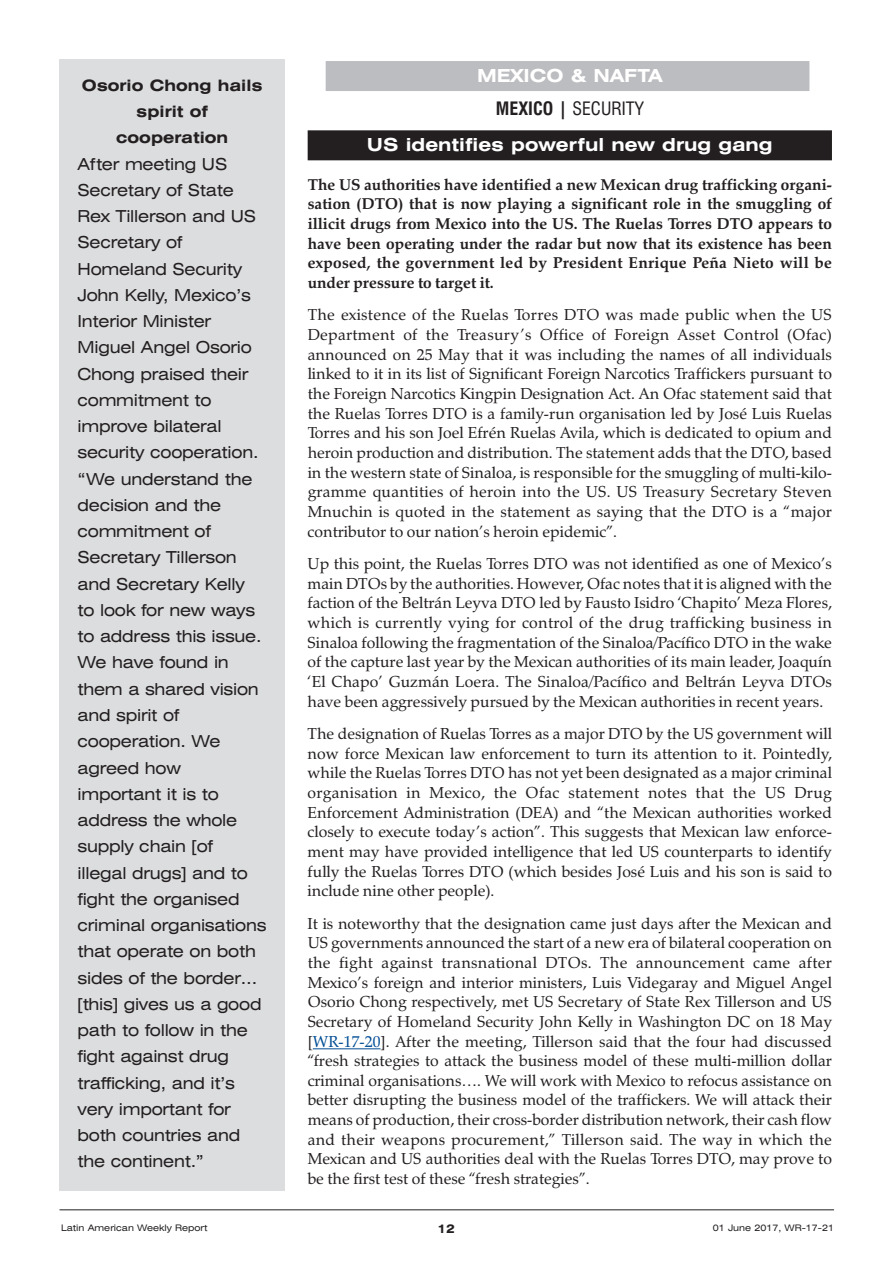
<style>
.page{position:relative;width:893px;height:1263px;background:#fff}
.page>*{position:absolute;margin:0;border:0;box-sizing:border-box;transform-origin:0 0}
.t1{font:700 expanded 18px/33.2px "Swiss 721 BT";color:#fff;text-align:center}
.t2{font:expanded 16.5px/26.2px "Swiss 721 BT";letter-spacing:-.015em;color:#231f20}
.t3{font:15.75px/19.6px "Zapf Calligraphic 801 BT";color:#231f20;text-align:justify}
.t4{font:700 15.75px/19.6px "Zapf Calligraphic 801 BT";letter-spacing:.015em;color:#231f20;text-align:justify}
.t5{font:700 expanded 15.75px/26.2px "Swiss 721 BT";color:#231f20;text-align:center}
.t6{font:700 expanded 12px "Swiss 721 BT";color:#231f20}
.t7{font:expanded 9px "Swiss 721 BT";color:#231f20}
.s1{font-stretch:condensed;color:#231f20}
.s2{font-weight:400;font-stretch:condensed;color:#231f20}
.s3{color:#014d95}
</style>
<div class="page">
<div style="left:326px;top:61px;width:483px;height:30px;background:#bcbdc0"></div>
<div style="left:308px;top:130px;width:524px;height:30px;background:#231f20"></div>
<hr style="left:313px;top:1048px;width:67px;height:1px;background:#014d95">
<div style="left:60px;top:60px;width:225px;height:1131px;background:#dcdddf"></div>
<hr style="left:60px;top:1209px;width:774px;height:1px;background:#231f20">
<p class="t5" style="left:82px;top:72px;width:183px">Osorio Chong hails spirit of cooperation</p>
<p class="t2" style="left:78px;top:151px;width:190px">After meeting US<br>Secretary of State<br>Rex Tillerson and US<br>Secretary of<br>Homeland Security<br>John Kelly, Mexico’s<br>Interior Minister<br>Miguel Angel Osorio<br>Chong praised their commitment to improve bilateral security cooperation. “We understand the decision and the commitment of<br>Secretary Tillerson and Secretary Kelly<br>to look for new ways to address this issue.<br>We have found in them a shared vision and spirit of cooperation. We agreed how important it is to address the whole supply chain [of<br>illegal drugs] and to fight the organised criminal organisations that operate on both sides of the border… [this] gives us a good path to follow in the fight against drug trafficking, and it’s very important for both countries and the continent.”</p>
<p class="t7" style="left:61px;top:1223px;width:148px">Latin American Weekly Report</p>
<p class="t1" style="left:477px;top:59px;width:187px">MEXICO &amp; NAFTA<br><span class="s1">MEXICO |</span> <span class="s2">SECURITY</span></p>
<p class="t1" style="left:367px;top:129px;width:407px">US identifies powerful new drug gang</p>
<p class="t4" style="left:308px;top:174px;width:526px">The US authorities have identified a new Mexican drug trafficking organi&shy;sation (DTO) that is now playing a significant role in the smuggling of illicit drugs from Mexico into the US. The Ruelas Torres DTO appears to have been operating under the radar but now that its existence has been exposed, the government led by President Enrique Peña Nieto will be under pressure to target it.</p>
<p class="t3" style="left:308px;top:305px;width:526px">The existence of the Ruelas Torres DTO was made public when the US Department of the Treasury’s Office of Foreign Asset Control (Ofac) announced on 25 May that it was including the names of all individuals linked to it in its list of Significant Foreign Narcotics Traffickers pursuant to the Foreign Narcotics Kingpin Designation Act. An Ofac statement said that the Ruelas Torres DTO is a family-run organisation led by José Luis Ruelas Torres and his son Joel Efrén Ruelas Avila, which is dedicated to opium and heroin production and distribution. The statement adds that the DTO, based in the western state of Sinaloa, is responsible for the smuggling of multi-kilo&shy;gramme quantities of heroin into the US. US Treasury Secretary Steven Mnuchin is quoted in the statement as saying that the DTO is a “major contributor to our nation’s heroin epidemic”.</p>
<p class="t3" style="left:308px;top:554px;width:526px">Up this point, the Ruelas Torres DTO was not identified as one of Mexico’s main DTOs by the authorities. However, Ofac notes that it is aligned with the faction of the Beltrán Leyva DTO led by Fausto Isidro ‘Chapito’ Meza Flores, which is currently vying for control of the drug trafficking business in Sinaloa following the fragmentation of the Sinaloa/Pacífico DTO in the wake of the capture last year by the Mexican authorities of its main leader, Joaquín ‘El Chapo’ Guzmán Loera. The Sinaloa/Pacífico and Beltrán Leyva DTOs have been aggressively pursued by the Mexican authorities in recent years.</p>
<p class="t3" style="left:308px;top:724px;width:526px">The designation of Ruelas Torres as a major DTO by the US government will now force Mexican law enforcement to turn its attention to it. Pointedly, while the Ruelas Torres DTO has not yet been designated as a major criminal organisation in Mexico, the Ofac statement notes that the US Drug Enforcement Administration (DEA) and “the Mexican authorities worked closely to execute today’s action”. This suggests that Mexican law enforce&shy;ment may have provided intelligence that led US counterparts to identify fully the Ruelas Torres DTO (which besides José Luis and his son is said to include nine other people).</p>
<p class="t3" style="left:308px;top:913px;width:526px">It is noteworthy that the designation came just days after the Mexican and US governments announced the start of a new era of bilateral cooperation on the fight against transnational DTOs. The announcement came after Mexico’s foreign and interior ministers, Luis Videgaray and Miguel Angel Osorio Chong respectively, met US Secretary of State Rex Tillerson and US Secretary of Homeland Security John Kelly in Washington DC on 18 May [<span class="s3">WR-17-20</span>]. After the meeting, Tillerson said that the four had discussed “fresh strategies to attack the business model of these multi-million dollar criminal organisations…. We will work with Mexico to refocus assistance on better disrupting the business model of the traffickers. We will attack their means of production, their cross-border distribution network, their cash flow and their weapons procurement,” Tillerson said. The way in which the Mexican and US authorities deal with the Ruelas Torres DTO, may prove to be the first test of these “fresh strategies”.</p>
<p class="t6" style="left:437px;top:1221px;width:19px">12</p>
<p class="t7" style="left:713px;top:1223px;width:123px">01 June 2017, WR-17-21</p>
</div>
